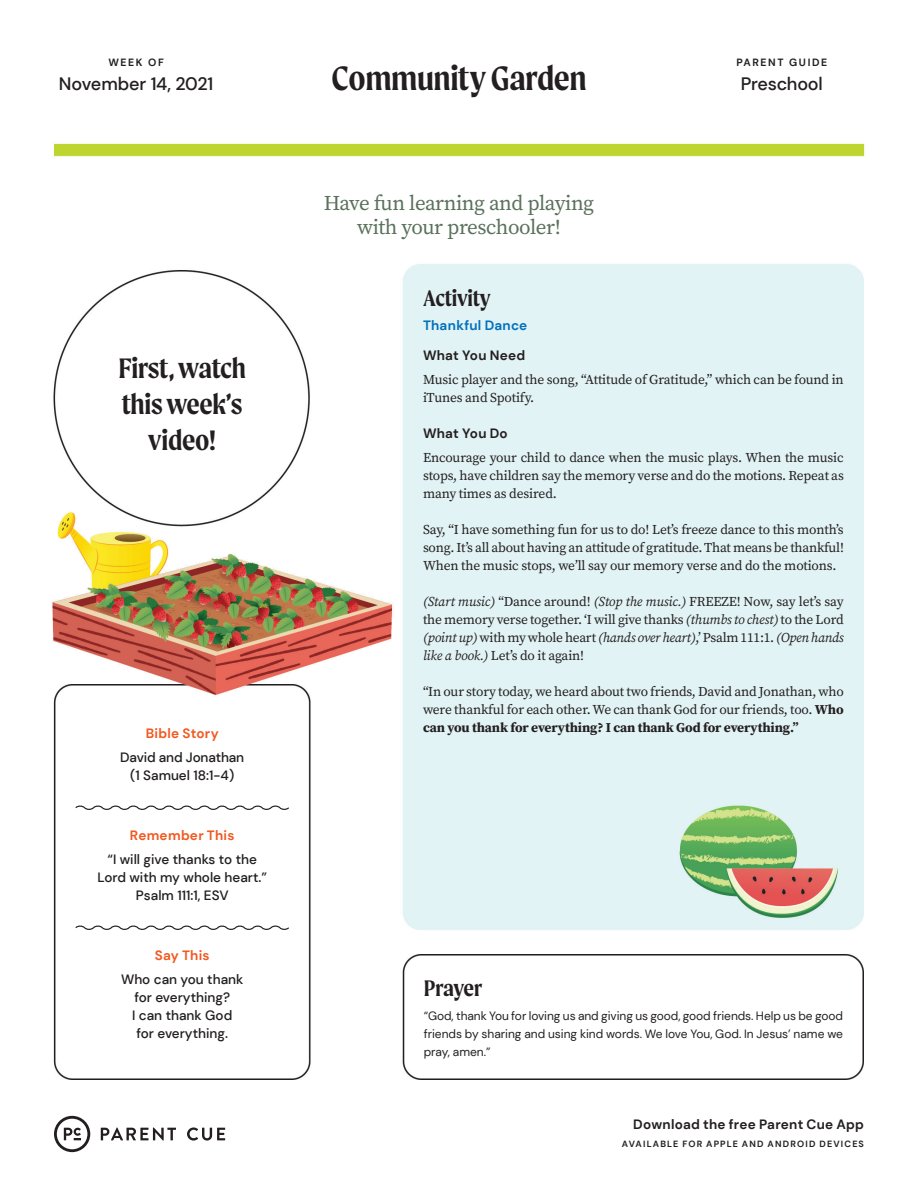
<style>
.page{position:relative;width:918px;height:1188px;background:#fff}
.page>*{position:absolute;margin:0;border:0;box-sizing:border-box;transform-origin:0 0}
.Page_Header_-_Theme{font:600 36px "Moret";letter-spacing:-.01em;color:#231f20}
.Section_-_Title__Cen{font:600 30px/36px "Moret";letter-spacing:-.01em;color:#231f20;text-align:center}
.Section_-_Title{font:600 24px "Moret";letter-spacing:-.01em;color:#231f20}
.Intro_Statement{font:21px/24px "Source Serif Pro";letter-spacing:-.02em;color:#5a715c;text-align:center}
.Page_Header_-_Date_A{font:500 18px "DM Sans";letter-spacing:-.015em;color:#231f20}
.Body_Copy_-_No_Inden{font:13.5px/18px "Source Serif Pro";letter-spacing:-.01em;color:#231f20;text-align:justify}
.Sidebar_-_Body_Copy{font:500 13.5px "DM Sans";color:#231f20}
.Section_-_Subhead{font:700 13.5px "DM Sans";letter-spacing:.015em;color:#231f20}
.Sidebar_-_Subhead{font:700 13.5px "DM Sans";letter-spacing:.02em;color:#f15921}
.Section_-_Activity_T{font:700 13.5px "DM Sans";letter-spacing:.02em;color:#0071bb}
.Body_Copy_-_Basis{font:12px/18px "DM Sans";color:#231f20;text-align:justify}
.Page_Header_-_Lead-I{font:700 10.5px "DM Sans";letter-spacing:.15em;color:#231f20}
.t1{font:700 9px "DM Sans";letter-spacing:.13em;color:#231f20}
.s1{font-style:italic}
.s2{font-weight:700}
</style>
<div class="page">
<img style="left:52px;top:143px;width:813px;height:1010px">
<svg style="left:74px;top:804px;width:216px;height:8px"></svg>
<svg style="left:74px;top:924px;width:216px;height:8px"></svg>
<svg style="left:101px;top:1127px;width:75px;height:14px"></svg>
<svg style="left:187px;top:1127px;width:38px;height:14px"></svg>
<svg style="left:54px;top:1116px;width:36px;height:36px"></svg>
<p class="Page_Header_-_Lead-I" style="left:108px;top:56px;width:57px">WEEK OF</p>
<p class="Page_Header_-_Date_A" style="left:59px;top:73px;width:156px">November 14, 2021</p>
<p class="Section_-_Title__Cen" style="left:118px;top:350px;width:129px">First, watch this week’s video!</p>
<p class="Sidebar_-_Subhead" style="left:146px;top:725px;width:75px">Bible Story</p>
<p class="Sidebar_-_Body_Copy" style="left:120px;top:749px;width:126px">David and Jonathan</p>
<p class="Sidebar_-_Body_Copy" style="left:130px;top:767px;width:106px">(1 Samuel 18:1-4)</p>
<p class="Sidebar_-_Subhead" style="left:130px;top:827px;width:106px">Remember This</p>
<p class="Sidebar_-_Body_Copy" style="left:107px;top:851px;width:151px">“I will give thanks to the</p>
<p class="Sidebar_-_Body_Copy" style="left:97px;top:869px;width:171px">Lord with my whole heart.”</p>
<p class="Sidebar_-_Body_Copy" style="left:136px;top:887px;width:94px">Psalm 111:1, ESV</p>
<p class="Sidebar_-_Subhead" style="left:155px;top:947px;width:56px">Say This</p>
<p class="Sidebar_-_Body_Copy" style="left:121px;top:971px;width:124px">Who can you thank</p>
<p class="Sidebar_-_Body_Copy" style="left:134px;top:989px;width:97px">for everything?</p>
<p class="Sidebar_-_Body_Copy" style="left:132px;top:1007px;width:102px">I can thank God</p>
<p class="Sidebar_-_Body_Copy" style="left:136px;top:1025px;width:93px">for everything.</p>
<p class="Page_Header_-_Theme" style="left:331px;top:58px;width:257px">Community Garden</p>
<p class="Intro_Statement" style="left:324px;top:191px;width:272px">Have fun learning and playing with your preschooler!</p>
<p class="Page_Header_-_Lead-I" style="left:736px;top:56px;width:92px">PARENT GUIDE</p>
<p class="Page_Header_-_Date_A" style="left:741px;top:73px;width:84px">Preschool</p>
<p class="Section_-_Title" style="left:423px;top:284px;width:69px">Activity</p>
<p class="Section_-_Activity_T" style="left:423px;top:317px;width:106px">Thankful Dance</p>
<p class="Section_-_Subhead" style="left:423px;top:347px;width:104px">What You Need</p>
<p class="Body_Copy_-_No_Inden" style="left:423px;top:370px;width:422px">Music player and the song, “Attitude of Gratitude,” which can be found in iTunes and Spotify.</p>
<p class="Section_-_Subhead" style="left:423px;top:425px;width:86px">What You Do</p>
<p class="Body_Copy_-_No_Inden" style="left:423px;top:448px;width:422px">Encourage your child to dance when the music plays. When the music stops, have children say the memory verse and do the motions. Repeat as many times as desired.</p>
<p class="Body_Copy_-_No_Inden" style="left:423px;top:520px;width:422px">Say, “I have something fun for us to do! Let’s freeze dance to this month’s song. It’s all about having an attitude of gratitude. That means be thankful!<br>When the music stops, we’ll say our memory verse and do the motions.</p>
<p class="Body_Copy_-_No_Inden" style="left:423px;top:592px;width:422px"><span class="s1">(Start music)</span> “Dance around! <span class="s1">(Stop the music.)</span> FREEZE! Now, say let’s say the memory verse together. ‘I will give thanks <span class="s1">(thumbs to chest)</span> to the Lord <span class="s1">(point up)</span> with my whole heart <span class="s1">(hands over heart)</span>,’ Psalm 111:1. <span class="s1">(Open hands like a book.)</span> Let’s do it again!</p>
<p class="Body_Copy_-_No_Inden" style="left:423px;top:682px;width:422px">“In our story today, we heard about two friends, David and Jonathan, who were thankful for each other. We can thank God for our friends, too. <span class="s2">Who can you thank for everything? I can thank God for everything.”</span></p>
<p class="Section_-_Title" style="left:424px;top:974px;width:60px">Prayer</p>
<p class="Body_Copy_-_Basis" style="left:424px;top:1007px;width:421px">“God, thank You for loving us and giving us good, good friends. Help us be good friends by sharing and using kind words. We love You, God. In Jesus’ name we pray, amen.”</p>
<p class="Section_-_Subhead" style="left:633px;top:1116px;width:232px">Download the free Parent Cue App</p>
<p class="t1" style="left:622px;top:1138px;width:244px">AVAILABLE FOR APPLE AND ANDROID DEVICES</p>
</div>
